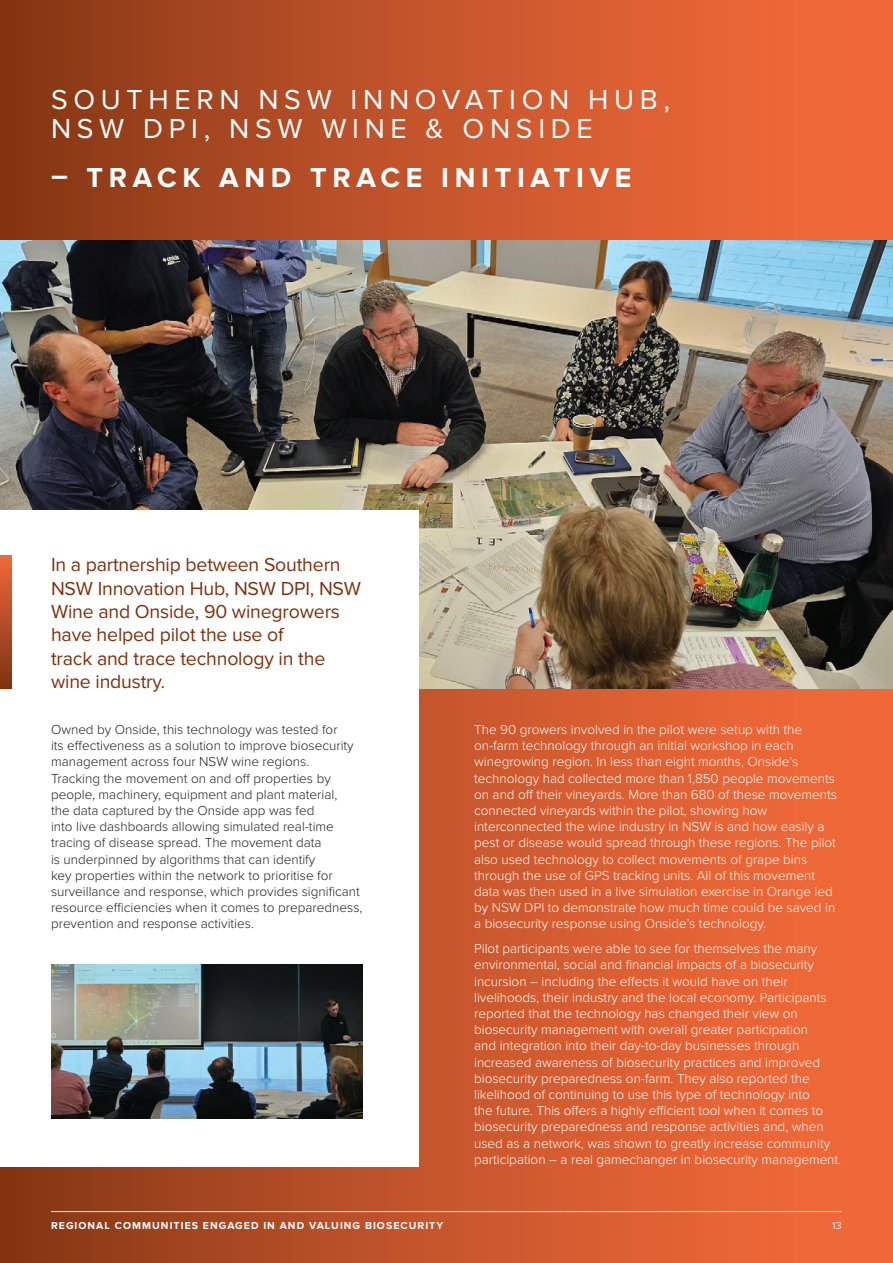
<style>
.page{position:relative;width:893px;height:1263px;background:#fff}
.page>*{position:absolute;margin:0;border:0;box-sizing:border-box;transform-origin:0 0}
.t1{font:28.5px/28.5px "Proxima Nova";letter-spacing:.2em;color:#fff}
.t2{font:700 28.5px "Proxima Nova";letter-spacing:.2em;color:#fff}
.t3{font:19.5px/23.4px "Proxima Nova";letter-spacing:-.01em;color:#7e310d}
.t4{font:300 13.5px/16.2px "Proxima Nova";color:#fff}
.t5{font:300 13.5px/16.2px "Proxima Nova";color:#231f20}
.t6{font:700 10.5px "Proxima Nova";letter-spacing:.1em;color:#fff}
.t7{font:10.5px "Proxima Nova";color:#fff}
</style>
<div class="page">
<div style="left:0;top:0;width:893px;height:1263px;background:linear-gradient(to right,#8a3917,#fc6e3d)"></div>
<img style="left:0;top:240px;width:893px;height:448px">
<div style="left:0;top:510px;width:419px;height:657px;background:#fff"></div>
<hr style="left:51px;top:1211px;width:791px;height:1px;background:#fff">
<img style="left:51px;top:964px;width:312px;height:154px">
<svg style="left:0;top:556px;width:12px;height:132px;background:#b64d25"></svg>
<h1 class="t1" style="left:51px;top:86px;width:620px">SOUTHERN NSW INNOVATION HUB,<br>NSW DPI, NSW WINE &amp; ONSIDE</h1>
<h1 class="t2" style="left:51px;top:162px;width:582px">– TRACK AND TRACE INITIATIVE</h1>
<h2 class="t3" style="left:51px;top:553px;width:312px">In a partnership between Southern<br>NSW Innovation Hub, NSW DPI, NSW<br>Wine and Onside, 90 winegrowers have helped pilot the use of<br>track and trace technology in the wine industry.</h2>
<p class="t5" style="left:51px;top:721px;width:313px">Owned by Onside, this technology was tested for<br>its effectiveness as a solution to improve biosecurity management across four NSW wine regions.<br>Tracking the movement on and off properties by people, machinery, equipment and plant material,<br>the data captured by the Onside app was fed<br>into live dashboards allowing simulated real-time tracing of disease spread. The movement data<br>is underpinned by algorithms that can identify<br>key properties within the network to prioritise for surveillance and response, which provides significant resource efficiencies when it comes to preparedness, prevention and response activities.</p>
<p class="t4" style="left:474px;top:721px;width:364px">The 90 growers involved in the pilot were setup with the on-farm technology through an initial workshop in each winegrowing region. In less than eight months, Onside’s technology had collected more than 1,850 people movements on and off their vineyards. More than 680 of these movements connected vineyards within the pilot, showing how interconnected the wine industry in NSW is and how easily a pest or disease would spread through these regions. The pilot also used technology to collect movements of grape bins through the use of GPS tracking units. All of this movement data was then used in a live simulation exercise in Orange led by NSW DPI to demonstrate how much time could be saved in a biosecurity response using Onside’s technology.</p>
<p class="t4" style="left:474px;top:940px;width:369px">Pilot participants were able to see for themselves the many environmental, social and financial impacts of a biosecurity incursion – including the effects it would have on their livelihoods, their industry and the local economy. Participants reported that the technology has changed their view on biosecurity management with overall greater participation<br>and integration into their day-to-day businesses through increased awareness of biosecurity practices and improved biosecurity preparedness on-farm. They also reported the likelihood of continuing to use this type of technology into<br>the future. This offers a highly efficient tool when it comes to biosecurity preparedness and response activities and, when used as a network, was shown to greatly increase community participation – a real gamechanger in biosecurity management.</p>
<p class="t6" style="left:51px;top:1219px;width:394px">REGIONAL COMMUNITIES ENGAGED IN AND VALUING BIOSECURITY</p>
<p class="t7" style="left:832px;top:1219px;width:11px">13</p>
</div>
